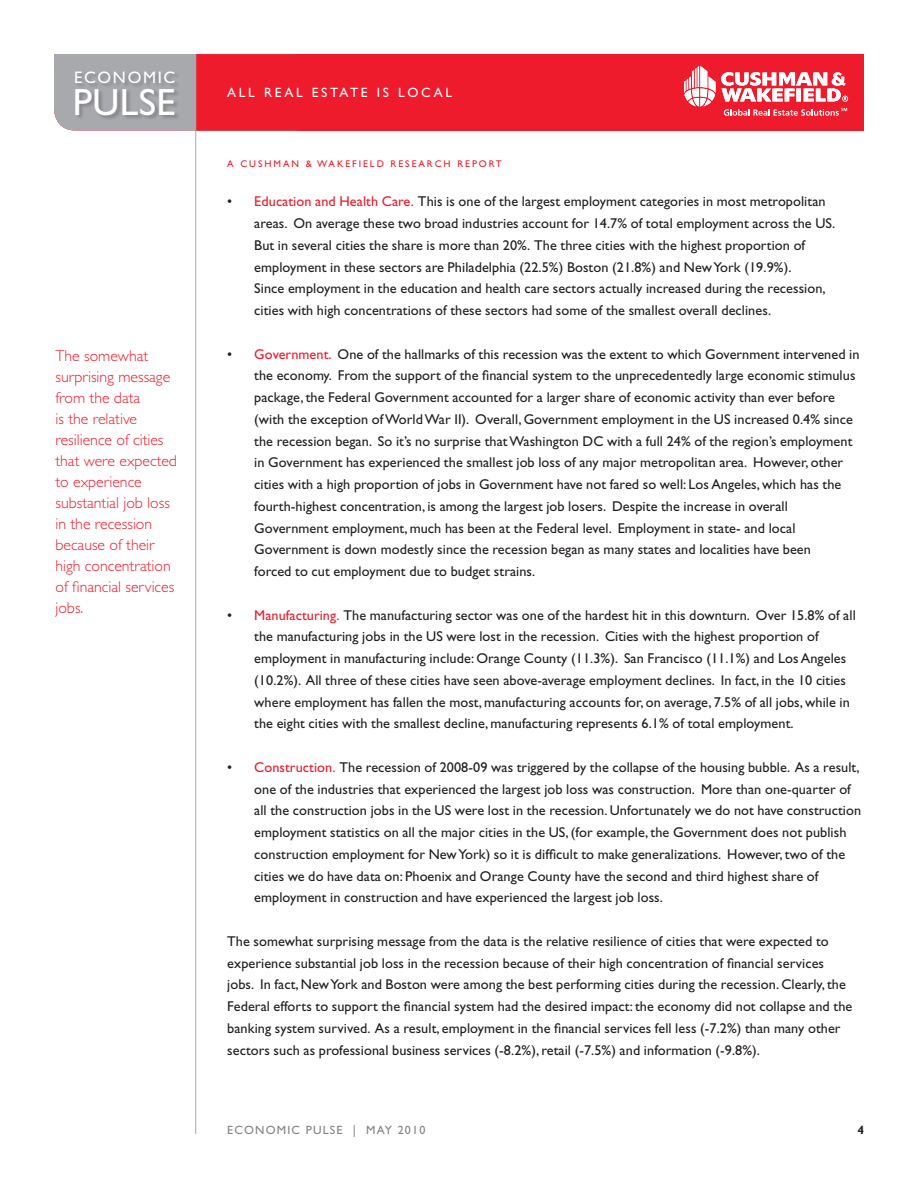
<style>
.page{position:relative;width:918px;height:1188px;background:#fff}
.page>*{position:absolute;margin:0;border:0;box-sizing:border-box;transform-origin:0 0}
.t1{font:37.95px "Gill Sans";letter-spacing:.01em;color:#fff}
.t2{font:16.65px "Gill Sans";letter-spacing:.1em;color:#fff}
.Pull_quotes{font:300 15.75px/21px "Gill Sans";color:#ee1b2c}
.Body_Copy{font:14.25px/21.8px "Gill Sans";letter-spacing:.005em;color:#231f20}
.t3{font:13.5px "Gill Sans";letter-spacing:.2em;color:#fff}
.t4{font:12px "Gill Sans";letter-spacing:.1em;color:#808285}
.t5{font:700 12px "Gill Sans";color:#231f20}
.t6{font:9.75px "Gill Sans";letter-spacing:.2em;color:#ee1b2c}
.s1{color:#ee1b2c}
</style>
<div class="page">
<div style="left:196px;top:54px;width:668px;height:76px;background:#ee1b2c"></div>
<svg style="left:54px;top:54px;width:243px;height:76px"></svg>
<hr style="left:195px;top:54px;width:1px;height:1080px;background:#a8a9ad">
<div style="left:76px;top:72px;width:134px;height:56px;background:#231f20;opacity:.25"></div>
<div style="left:76px;top:88px;width:160px;height:56px;background:#231f20;opacity:.25"></div>
<svg style="left:684px;top:66px;width:164px;height:50px"></svg>
<p class="t2" style="left:74px;top:68px;width:103px">ECONOMIC</p>
<h1 class="t1" style="left:73px;top:80px;width:104px">PULSE</h1>
<p class="Pull_quotes" style="left:56px;top:345px;width:123px">The somewhat surprising message from the data<br>is the relative resilience of cities that were expected to experience substantial job loss in the recession because of their high concentration of financial services jobs.</p>
<p class="t3" style="left:227px;top:85px;width:21px">all</p>
<p class="t3" style="left:264px;top:85px;width:58px">realest</p>
<p class="t3" style="left:340px;top:85px;width:20px">ate</p>
<p class="t3" style="left:377px;top:85px;width:33px">is loc</p>
<p class="t3" style="left:434px;top:85px;width:16px">al</p>
<p class="t6" style="left:227px;top:158px;width:276px">A CUSHMAN &amp; WAKEFIELD RESEARCH REPORT</p>
<p class="Body_Copy" style="left:254px;top:191px;width:583px;text-indent:-27px">• <span class="s1">Education and Health Care.</span> This is one of the largest employment categories in most metropolitan areas. On average these two broad industries account for 14.7% of total employment across the US.<br>But in several cities the share is more than 20%. The three cities with the highest proportion of employment in these sectors are Philadelphia (22.5%) Boston (21.8%) and New York (19.9%).<br>Since employment in the education and health care sectors actually increased during the recession, cities with high concentrations of these sectors had some of the smallest overall declines.</p>
<p class="Body_Copy" style="left:254px;top:343px;width:607px;text-indent:-27px">• <span class="s1">Government.</span> One of the hallmarks of this recession was the extent to which Government intervened in the economy. From the support of the financial system to the unprecedentedly large economic stimulus package, the Federal Government accounted for a larger share of economic activity than ever before (with the exception ofWorldWar II). Overall, Government employment in the US increased 0.4% since the recession began. So it’s no surprise thatWashington DC with a full 24% of the region’s employment in Government has experienced the smallest job loss of any major metropolitan area. However, other cities with a high proportion of jobs in Government have not fared so well: Los Angeles, which has the fourth-highest concentration, is among the largest job losers. Despite the increase in overall Government employment, much has been at the Federal level. Employment in state- and local Government is down modestly since the recession began as many states and localities have been<br>forced to cut employment due to budget strains.</p>
<p class="Body_Copy" style="left:254px;top:604px;width:603px;text-indent:-27px">• <span class="s1">Manufacturing.</span> The manufacturing sector was one of the hardest hit in this downturn. Over 15.8% of all the manufacturing jobs in the US were lost in the recession. Cities with the highest proportion of employment in manufacturing include: Orange County (11.3%). San Francisco (11.1%) and Los Angeles (10.2%).All three of these cities have seen above-average employment declines. In fact, in the 10 cities where employment has fallen the most, manufacturing accounts for, on average, 7.5% of all jobs, while in the eight cities with the smallest decline, manufacturing represents 6.1% of total employment.</p>
<p class="Body_Copy" style="left:254px;top:756px;width:608px;text-indent:-27px">• <span class="s1">Construction.</span> The recession of 2008-09 was triggered by the collapse of the housing bubble.As a result, one of the industries that experienced the largest job loss was construction. More than one-quarter of all the construction jobs in the US were lost in the recession. Unfortunately we do not have construction employment statistics on all the major cities in the US, (for example, the Government does not publish construction employment for New York) so it is difficult to make generalizations. However, two of the cities we do have data on: Phoenix and Orange County have the second and third highest share of employment in construction and have experienced the largest job loss.</p>
<p class="Body_Copy" style="left:227px;top:930px;width:627px">The somewhat surprising message from the data is the relative resilience of cities that were expected to experience substantial job loss in the recession because of their high concentration of financial services jobs. In fact, New York and Boston were among the best performing cities during the recession. Clearly, the Federal efforts to support the financial system had the desired impact: the economy did not collapse and the banking system survived.As a result, employment in the financial services fell less (-7.2%) than many other sectors such as professional business services (-8.2%), retail (-7.5%) and information (-9.8%).</p>
<p class="t4" style="left:227px;top:1123px;width:200px">ECONOMIC PULSE | MAY 2010</p>
<p class="t5" style="left:857px;top:1123px;width:8px">4</p>
</div>
